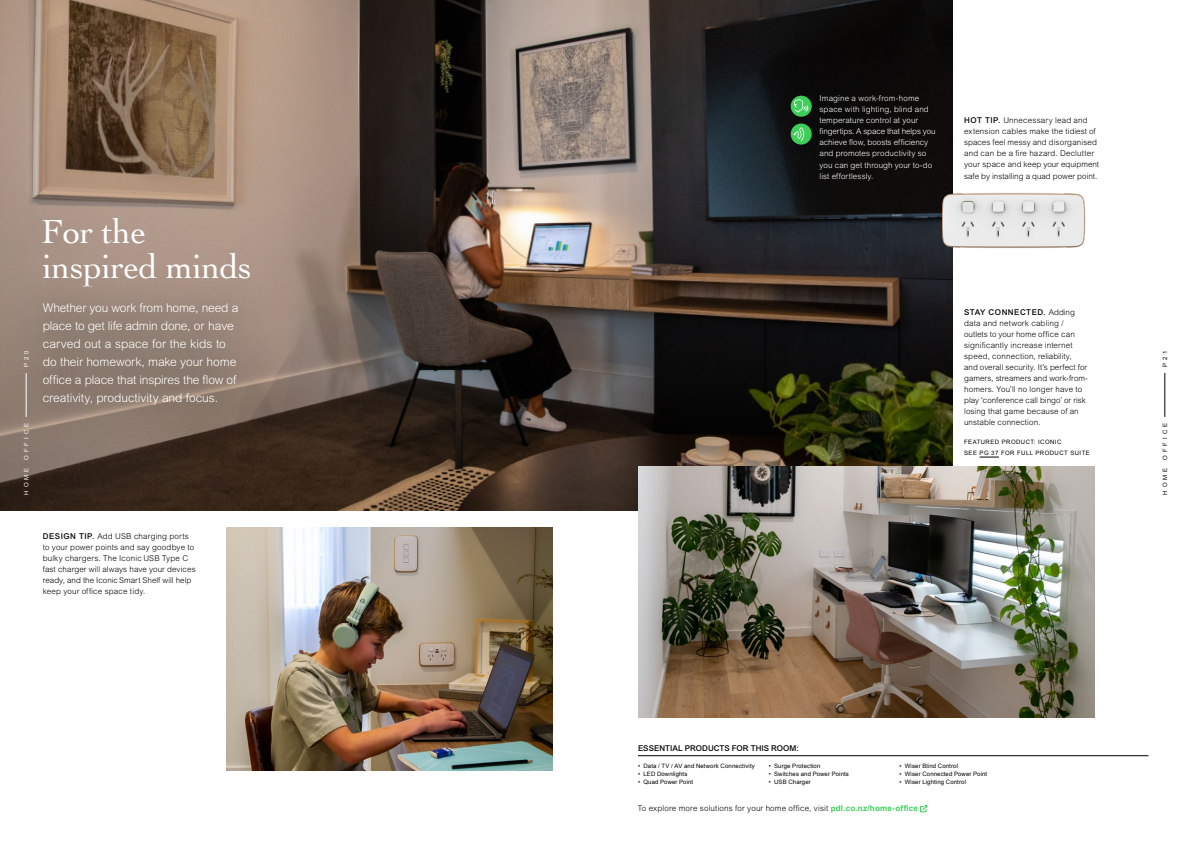
<style>
.page{position:relative;width:1191px;height:842px;background:#fff}
.page>*{position:absolute;margin:0;border:0;box-sizing:border-box;transform-origin:0 0}
.t1{font:35px/35px "Cochin";letter-spacing:-.01em;color:#fff}
.t2{font:300 12px/18px "Arial MT Std";letter-spacing:-.01em;color:#fff}
.t3{font:300 8px/11px "Arial MT Std";letter-spacing:.015em;color:#000}
.t4{font:300 8px/11px "Arial MT Std";letter-spacing:.01em;color:#fff}
.t5{font:500 8px "Arial MT Std";letter-spacing:.005em;color:#000}
.t6{font:6px "Arial";letter-spacing:.025em;color:#000}
.t7{font:6px/10.8px "Arial";letter-spacing:.075em;color:#000}
.t8{font:6px "Arial";letter-spacing:.5em;color:#fff}
.s1{font-weight:500}
.s2{font-family:"Arial";font-weight:700;color:#3dcd58}
</style>
<div class="page">
<img style="left:0;top:0;width:952px;height:510px">
<svg style="left:9px;top:268px;width:259px;height:170px;background:#927f73"></svg>
<img style="left:638px;top:466px;width:456px;height:252px">
<svg style="left:920px;top:805px;width:7px;height:7px"></svg>
<svg style="left:790px;top:96px;width:21px;height:21px"></svg>
<svg style="left:793px;top:99px;width:15px;height:13px"></svg>
<div style="left:790px;top:124px;width:21px;height:21px;background:#3dcd58;border-radius:50%"></div>
<svg style="left:793px;top:127px;width:11px;height:14px"></svg>
<img style="left:227px;top:527px;width:326px;height:243px">
<hr style="left:638px;top:755px;width:510px;height:1px;background:#000">
<hr style="left:1164px;top:373px;width:1px;height:44px;background:#000">
<hr style="left:26px;top:373px;width:1px;height:44px;background:#fff">
<img style="left:941px;top:192px;width:145px;height:57px">
<svg style="left:979px;top:457px;width:20px;height:1px"></svg>
<p class="t4" style="left:819px;top:93px;width:117px">Imagine a work-from-home space with lighting, blind and temperature control at your fingertips. A space that helps you achieve flow, boosts efficiency and promotes productivity so you can get through your to-do list effortlessly.</p>
<p class="t3" style="left:964px;top:115px;width:137px"><span class="s1">HOT TIP.</span> Unnecessary lead and extension cables make the tidiest of spaces feel messy and disorganised and can be a fire hazard. Declutter your space and keep your equipment safe by installing a quad power point.</p>
<p class="t8" style="left:22px;top:367px;width:18px;rotate:-90deg">P20</p>
<p class="t8" style="left:22px;top:460px;width:39px;rotate:-90deg">OFFICE</p>
<h1 class="t1" style="left:41px;top:213px;width:212px">For the inspired minds</h1>
<h2 class="t2" style="left:43px;top:299px;width:197px">Whether you work from home, need a place to get life admin done, or have carved out a space for the kids to do their homework, make your home office a place that inspires the flow of creativity, productivity and focus.</h2>
<p class="t3" style="left:964px;top:307px;width:125px"><span class="s1">STAY CONNECTED.</span> Adding data and network cabling / outlets to your home office can significantly increase internet speed, connection, reliability,<br>and overall security. It’s perfect for gamers, streamers and work-from&shy;homers. You’ll no longer have to play ‘conference call bingo’ or risk losing that game because of an unstable connection.</p>
<p class="t7" style="left:964px;top:437px;width:127px">FEATURED PRODUCT: ICONIC<br>SEE PG 37 FOR FULL PRODUCT SUITE</p>
<p class="t6" style="left:1161px;top:367px;width:18px;rotate:-90deg">P21</p>
<p class="t6" style="left:1161px;top:460px;width:39px;rotate:-90deg">OFFICE</p>
<p class="t8" style="left:22px;top:495px;width:28px;rotate:-90deg">HOME</p>
<p class="t6" style="left:1161px;top:495px;width:28px;rotate:-90deg">HOME</p>
<p class="t3" style="left:43px;top:530px;width:154px"><span class="s1">DESIGN TIP.</span> Add USB charging ports to your power points and say goodbye to bulky chargers. The Iconic USB Type C fast charger will always have your devices ready, and the IconicSmart Shelf will help keep your office space tidy.</p>
<p class="t5" style="left:638px;top:744px;width:162px">ESSENTIAL PRODUCTS FOR THIS ROOM:</p>
<p class="t6" style="left:638px;top:762px;width:118px">• Data / TV / AV and Network Connectivity</p>
<p class="t6" style="left:638px;top:770px;width:51px">• LED Downlights</p>
<p class="t6" style="left:638px;top:778px;width:57px">• Quad Power Point</p>
<p class="t6" style="left:899px;top:762px;width:60px">• Wiser Blind Control</p>
<p class="t6" style="left:899px;top:770px;width:89px">• Wiser Connected Power Point</p>
<p class="t6" style="left:899px;top:778px;width:68px">• Wiser Lighting Control</p>
<p class="t3" style="left:638px;top:803px;width:282px">To explore more solutions for your home office, visit <span class="s2">pdl.co.nz/home-office</span></p>
<p class="t6" style="left:768px;top:762px;width:53px">• Surge Protection</p>
<p class="t6" style="left:768px;top:770px;width:82px">• Switches and Power Points</p>
<p class="t6" style="left:768px;top:778px;width:44px">• USB Charger</p>
</div>
